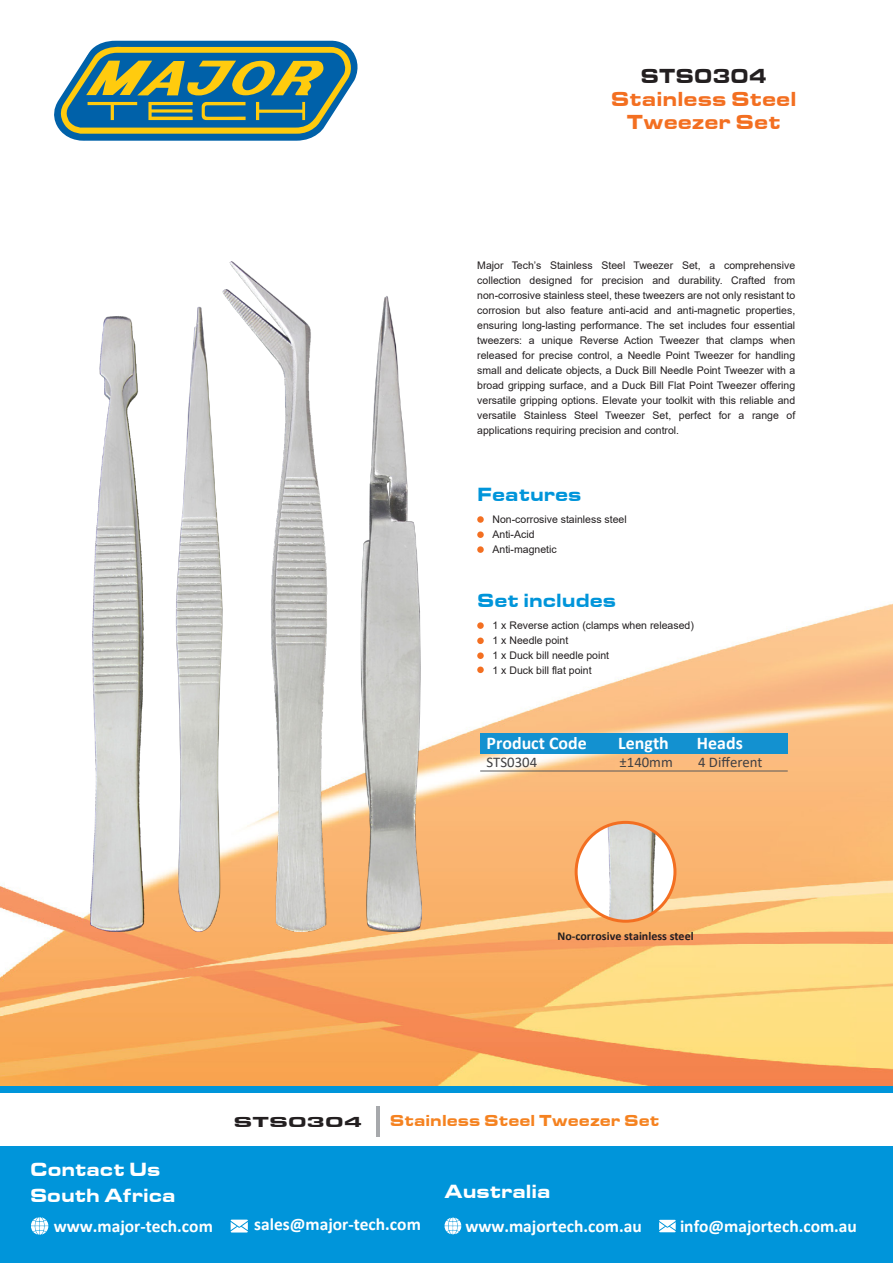
<style>
.page{position:relative;width:893px;height:1263px;background:#fff}
.page>*{position:absolute;margin:0;border:0;box-sizing:border-box;transform-origin:0 0}
.t1{font:21px/23px "Eurostile T Blac Exte";color:#f36f21;text-align:center;scale:.91 1}
.t2{font:21px "Eurostile T Blac Exte";color:#231f20;scale:.91 1}
.t3{font:19.8px/26.5px "Eurostile T Blac Exte";color:#fff;scale:.9 1}
.t4{font:19.8px "Eurostile T Blac Exte";color:#0095da;scale:.9 1}
.t5{font:700 17.85px "Calibri";color:#fff}
.t6{font:700 17.4px "Calibri";color:#fff}
.t7{font:16.5px "Eurostile T Blac Exte";color:#f58220;scale:.91 1}
.t8{font:15px "Eurostile T Blac Exte";color:#231f20;scale:1.3 1}
.t9{font:14.7px "Calibri";color:#414042}
.t10{font:700 12px "Calibri";color:#231f20}
.t11{font:10.5px/15px "Arial";color:#231f20}
</style>
<div class="page">
<img style="left:0;top:516px;width:893px;height:570px">
<div style="left:0;top:1086px;width:893px;height:177px;background:#0095da"></div>
<div style="left:0;top:1094px;width:893px;height:52px;background:#fff"></div>
<svg style="left:31px;top:1217px;width:17px;height:18px"></svg>
<svg style="left:231px;top:1219px;width:17px;height:13px"></svg>
<svg style="left:659px;top:1220px;width:17px;height:12px"></svg>
<svg style="left:444px;top:1217px;width:17px;height:18px"></svg>
<svg style="left:54px;top:40px;width:304px;height:101px;background:#6a9384"></svg>
<svg style="left:477px;top:516px;width:7px;height:7px"></svg>
<div style="left:477px;top:546px;width:7px;height:7px;background:#f36f21;border-radius:50%"></div>
<div style="left:477px;top:531px;width:7px;height:7px;background:#f36f21;border-radius:50%"></div>
<div style="left:477px;top:622px;width:7px;height:7px;background:#f36f21;border-radius:50%"></div>
<div style="left:477px;top:652px;width:7px;height:7px;background:#f36f21;border-radius:50%"></div>
<div style="left:477px;top:666px;width:7px;height:7px;background:#f36f21;border-radius:50%"></div>
<div style="left:477px;top:637px;width:7px;height:7px;background:#f36f21;border-radius:50%"></div>
<div style="left:576px;top:822px;width:99px;height:99px;background:#fff;border-radius:50%"></div>
<svg style="left:594px;top:822px;width:10px;height:11px"></svg>
<svg style="left:576px;top:822px;width:18px;height:99px"></svg>
<svg style="left:577px;top:909px;width:27px;height:11px"></svg>
<img style="left:604px;top:822px;width:71px;height:99px">
<div style="left:575px;top:821px;width:101px;height:102px;border:3px solid #f36f21;border-radius:50%"></div>
<div style="left:480px;top:733px;width:308px;height:21px;background:#1391d0"></div>
<hr style="left:480px;top:771px;width:308px;height:1px;background:#58595b">
<hr style="left:376px;top:1106px;width:3px;height:31px;background:#a7a9ac">
<img style="left:90px;top:261px;width:332px;height:670px">
<h1 class="t2" style="left:640px;top:64px;width:140px">STS0304</h1>
<h1 class="t1" style="left:611px;top:88px;width:205px">Stainless Steel<br>Tweezer Set</h1>
<p class="t11" style="left:477px;top:257px;width:320px;text-align:justify">Major Tech’s Stainless Steel Tweezer Set, a comprehensive collection designed for precision and durability. Crafted from non-corrosive stainless steel, these tweezers are not only resistant to corrosion but also feature anti-acid and anti-magnetic properties, ensuring long-lasting performance. The set includes four essential tweezers: a unique Reverse Action Tweezer that clamps when released for precise control, a Needle Point Tweezer for handling small and delicate objects, a Duck Bill Needle Point Tweezer with a broad gripping surface, and a Duck Bill Flat Point Tweezer offering versatile gripping options. Elevate your toolkit with this reliable and versatile Stainless Steel Tweezer Set, perfect for a range of applications requiring precision and control.</p>
<h2 class="t4" style="left:477px;top:483px;width:117px">Features</h2>
<p class="t11" style="left:492px;top:512px;width:136px">Non-corrosive stainless steel<br>Anti-Acid<br>Anti-magnetic</p>
<h2 class="t4" style="left:477px;top:589px;width:156px">Set includes</h2>
<p class="t11" style="left:492px;top:618px;width:203px">1 x Reverse action (clamps when released)<br>1 x Needle point<br>1 x Duck bill needle point<br>1 x Duck bill flat point</p>
<h3 class="t5" style="left:486px;top:730px;width:102px">Product Code</h3>
<h3 class="t5" style="left:618px;top:730px;width:52px">Length</h3>
<h3 class="t5" style="left:697px;top:730px;width:47px">Heads</h3>
<h3 class="t9" style="left:486px;top:751px;width:52px">STS0304</h3>
<h3 class="t9" style="left:619px;top:751px;width:55px">±140mm</h3>
<h3 class="t9" style="left:698px;top:751px;width:66px">4 Different</h3>
<p class="t10" style="left:557px;top:927px;width:138px">No-corrosive stainless steel</p>
<h2 class="t3" style="left:30px;top:1156px;width:163px">Contact Us<br>South Africa</h2>
<h3 class="t8" style="left:233px;top:1113px;width:101px">STS0304</h3>
<h3 class="t7" style="left:390px;top:1111px;width:298px">Stainless Steel Tweezer Set</h3>
<h2 class="t3" style="left:445px;top:1178px;width:119px">Australia</h2>
<h3 class="t6" style="left:54px;top:1213px;width:161px">www.major-tech.com</h3>
<h3 class="t6" style="left:254px;top:1212px;width:168px">sales@major-tech.com</h3>
<h3 class="t6" style="left:465px;top:1213px;width:178px">www.majortech.com.au</h3>
<h3 class="t6" style="left:680px;top:1213px;width:178px">info@majortech.com.au</h3>
</div>
